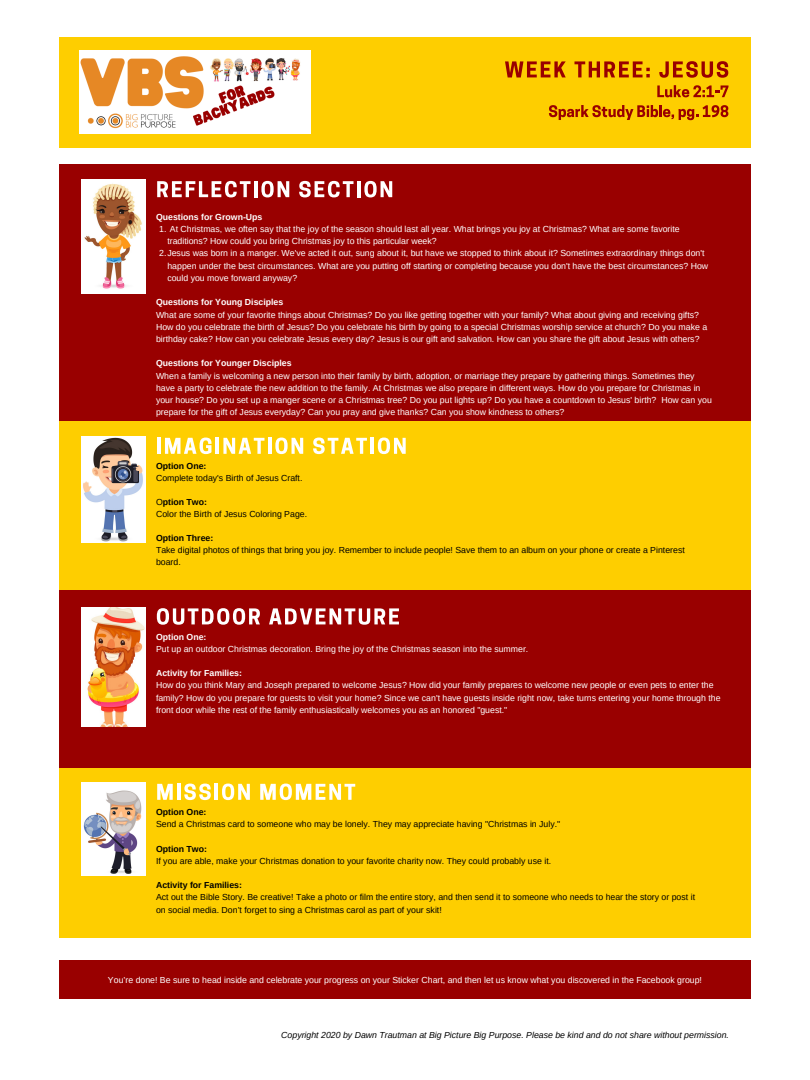
<style>
.page{position:relative;width:810px;height:1080px;background:#fff}
.page>*{position:absolute;margin:0;border:0;box-sizing:border-box;transform-origin:0 0}
.t1{font:8.75px/12.2px "Arimo";color:#fff}
.t2{font:8.75px/12px "Arimo";color:#000}
.t3{font:700 8.75px "Arimo";color:#fff}
.t4{font:italic 8.75px "Arimo";color:#000}
.t5{font:700 8.75px "Arimo";color:#000}
.s1{font-weight:700}
</style>
<div class="page">
<div style="left:59px;top:164px;width:692px;height:258px;background:#900"></div>
<div style="left:59px;top:37px;width:692px;height:111px;background:#fece00"></div>
<div style="left:59px;top:590px;width:692px;height:178px;background:#900"></div>
<div style="left:59px;top:422px;width:692px;height:168px;background:#fece00"></div>
<img style="left:81px;top:180px;width:64px;height:113px">
<img style="left:81px;top:437px;width:64px;height:105px">
<div style="left:59px;top:768px;width:692px;height:170px;background:#fece00"></div>
<img style="left:81px;top:783px;width:64px;height:93px">
<img style="left:81px;top:607px;width:64px;height:120px">
<div style="left:59px;top:960px;width:692px;height:39px;background:#900"></div>
<img style="left:80px;top:51px;width:230px;height:83px">
<hr style="left:157px;top:438px;width:4px;height:16px;background:#fff">
<svg style="left:165px;top:438px;width:47px;height:16px"></svg>
<hr style="left:216px;top:438px;width:3px;height:16px;background:#fff">
<svg style="left:223px;top:438px;width:41px;height:16px"></svg>
<hr style="left:268px;top:438px;width:3px;height:16px;background:#fff">
<svg style="left:275px;top:438px;width:28px;height:16px"></svg>
<svg style="left:313px;top:438px;width:54px;height:16px"></svg>
<hr style="left:371px;top:438px;width:3px;height:16px;background:#fff">
<svg style="left:378px;top:438px;width:28px;height:16px"></svg>
<svg style="left:505px;top:61px;width:61px;height:16px"></svg>
<svg style="left:574px;top:61px;width:76px;height:16px"></svg>
<svg style="left:659px;top:61px;width:69px;height:17px"></svg>
<svg style="left:157px;top:181px;width:94px;height:16px"></svg>
<hr style="left:254px;top:181px;width:3px;height:16px;background:#fff">
<svg style="left:261px;top:181px;width:28px;height:16px"></svg>
<svg style="left:299px;top:181px;width:55px;height:16px"></svg>
<hr style="left:357px;top:181px;width:3px;height:16px;background:#fff">
<svg style="left:364px;top:181px;width:28px;height:16px"></svg>
<svg style="left:157px;top:608px;width:103px;height:17px"></svg>
<svg style="left:269px;top:608px;width:130px;height:17px"></svg>
<svg style="left:157px;top:784px;width:16px;height:16px"></svg>
<hr style="left:177px;top:784px;width:3px;height:16px;background:#fff">
<svg style="left:184px;top:784px;width:27px;height:16px"></svg>
<hr style="left:215px;top:784px;width:3px;height:16px;background:#fff">
<svg style="left:222px;top:784px;width:28px;height:16px"></svg>
<svg style="left:260px;top:784px;width:95px;height:16px"></svg>
<svg style="left:657px;top:85px;width:71px;height:12px"></svg>
<svg style="left:549px;top:105px;width:179px;height:15px"></svg>
<p class="t3" style="left:156px;top:212px;width:108px">Questions for Grown-Ups</p>
<p class="t1" style="left:159px;top:223px;width:522px">1. At Christmas, we often say that the joy of the season should last all year. What brings you joy at Christmas? What are some favorite</p>
<p class="t1" style="left:167px;top:235px;width:271px">traditions? How could you bring Christmas joy to this particular week?</p>
<p class="t1" style="left:159px;top:247px;width:547px">2.Jesus was born in a manger. We've acted it out, sung about it, but have we stopped to think about it? Sometimes extraordinary things don't</p>
<p class="t1" style="left:167px;top:259px;width:542px">happen under the best circumstances. What are you putting off starting or completing because you don't have the best circumstances? How</p>
<p class="t1" style="left:167px;top:272px;width:131px">could you move forward anyway?</p>
<p class="t3" style="left:156px;top:297px;width:129px">Questions for Young Disciples</p>
<p class="t1" style="left:156px;top:308px;width:553px">What are some of your favorite things about Christmas? Do you like getting together with your family? What about giving and receiving gifts?<br>How do you celebrate the birth of Jesus? Do you celebrate his birth by going to a special Christmas worship service at church? Do you make a birthday cake? How can you celebrate Jesus every day? Jesus is our gift and salvation. How can you share the gift about Jesus with others?</p>
<p class="t3" style="left:156px;top:359px;width:137px">Questions for Younger Disciples</p>
<p class="t1" style="left:156px;top:370px;width:557px">When a family is welcoming a new person into their family by birth, adoption, or marriage they prepare by gathering things. Sometimes they have a party to celebrate the new addition to the family. At Christmas we also prepare in different ways. How do you prepare for Christmas in your house? Do you set up a manger scene or a Christmas tree? Do you put lights up? Do you have a countdown to Jesus' birth? How can you prepare for the gift of Jesus everyday? Can you pray and give thanks? Can you show kindness to others?</p>
<p class="t5" style="left:156px;top:461px;width:52px">Option One:</p>
<p class="t2" style="left:156px;top:472px;width:148px">Complete today's Birth of Jesus Craft.</p>
<p class="t2" style="left:156px;top:496px;width:153px">O<span class="s1">ption Two:<br></span>Color the Birth of Jesus Coloring Page.</p>
<p class="t5" style="left:156px;top:533px;width:59px">Option Three:</p>
<p class="t2" style="left:156px;top:544px;width:530px">Take digital photos of things that bring you joy. Remember to include people! Save them to an album on your phone or create a Pinterest board.</p>
<p class="t3" style="left:156px;top:632px;width:52px">Option One:</p>
<p class="t1" style="left:156px;top:643px;width:374px">Put up an outdoor Christmas decoration. Bring the joy of the Christmas season into the summer.</p>
<p class="t3" style="left:156px;top:668px;width:88px">Activity for Families:</p>
<p class="t1" style="left:156px;top:679px;width:566px">How do you think Mary and Joseph prepared to welcome Jesus? How did your family prepares to welcome new people or even pets to enter the family? How do you prepare for guests to visit your home? Since we can't have guests inside right now, take turns entering your home through the front door while the rest of the family enthusiastically welcomes you as an honored "guest."</p>
<p class="t5" style="left:156px;top:807px;width:52px">Option One:</p>
<p class="t2" style="left:156px;top:818px;width:406px">Send a Christmas card to someone who may be lonely. They may appreciate having "Christmas in July."</p>
<p class="t5" style="left:156px;top:844px;width:52px">Option Two:</p>
<p class="t2" style="left:156px;top:855px;width:397px">If you are able, make your Christmas donation to your favorite charity now. They could probably use it.</p>
<p class="t5" style="left:156px;top:880px;width:88px">Activity for Families:</p>
<p class="t2" style="left:156px;top:891px;width:541px;line-height:12.2px">Act out the Bible Story. Be creative! Take a photo or film the entire story, and then send it to someone who needs to hear the story or post it on social media. Don’t forget to sing a Christmas carol as part of your skit!</p>
<p class="t1" style="left:108px;top:973px;width:596px">You’re done! Be sure to head inside and celebrate your progress on your Sticker Chart, and then let us know what you discovered in the Facebook group!</p>
<p class="t4" style="left:281px;top:1030px;width:449px">Copyright 2020 by Dawn Trautman at Big Picture Big Purpose. Please be kind and do not share without permission.</p>
</div>
